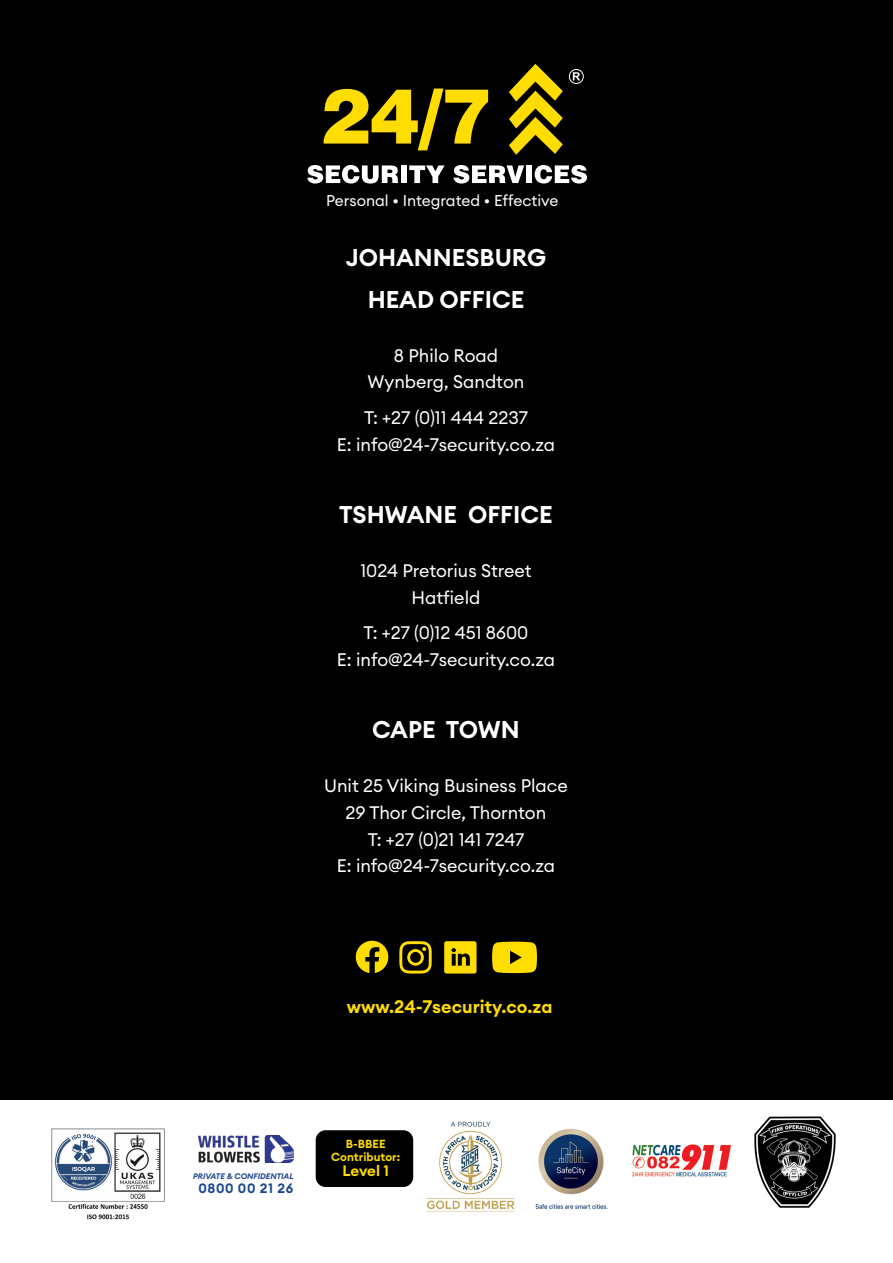
<style>
.page{position:relative;width:893px;height:1263px;background:#fff}
.page>*{position:absolute;margin:0;border:0;box-sizing:border-box;transform-origin:0 0}
.t1{font:600 23.85px/41.8px "Euclid Circular A";color:#fff;text-align:center}
.t2{font:17.85px/26.8px "Euclid Circular A";color:#fff;text-align:center}
.t3{font:600 17.85px "Euclid Circular A";color:#fd0}
.t4{font:15.45px "Euclid Circular A";color:#fff}
.t5{font:600 14.85px "Euclid Circular A";letter-spacing:-.015em;color:#fd0}
.t6{font:600 13.35px "Euclid Circular A";letter-spacing:.05em;color:#1a468d}
.t7{font:600 11.55px/12.5px "Euclid Circular A";color:#fd0;text-align:center}
.t8{font:italic 600 7.95px "Euclid Circular A";color:#1a468d}
</style>
<div class="page">
<img style="left:754px;top:1116px;width:82px;height:92px">
<div style="left:0;top:0;width:893px;height:1099px;background:#000"></div>
<img style="left:426px;top:1121px;width:89px;height:91px">
<div style="left:316px;top:1130px;width:97px;height:57px;background:#000;border-radius:10px"></div>
<img style="left:199px;top:1135px;width:95px;height:28px">
<img style="left:632px;top:1144px;width:100px;height:33px">
<img style="left:535px;top:1128px;width:73px;height:81px">
<img style="left:51px;top:1128px;width:114px;height:92px">
<svg style="left:399px;top:941px;width:33px;height:32px"></svg>
<svg style="left:444px;top:941px;width:33px;height:32px"></svg>
<svg style="left:492px;top:942px;width:45px;height:31px"></svg>
<svg style="left:356px;top:941px;width:32px;height:32px"></svg>
<svg style="left:323px;top:89px;width:165px;height:61px"></svg>
<svg style="left:307px;top:165px;width:91px;height:19px"></svg>
<div style="left:401px;top:165px;width:6px;height:18px;background:#fff"></div>
<svg style="left:409px;top:165px;width:36px;height:18px"></svg>
<svg style="left:454px;top:165px;width:70px;height:19px"></svg>
<div style="left:527px;top:165px;width:5px;height:18px;background:#fff"></div>
<svg style="left:535px;top:165px;width:52px;height:19px"></svg>
<svg style="left:509px;top:64px;width:54px;height:91px"></svg>
<div style="left:569px;top:69px;width:15px;height:15px;border:1px solid #fff;border-radius:50%"></div>
<svg style="left:573px;top:72px;width:7px;height:8px"></svg>
<p class="t4" style="left:326px;top:191px;width:234px">Personal • Integrated • Effective</p>
<h1 class="t1" style="left:346px;top:237px;width:202px">JOHANNESBURG<br>HEAD OFFICE</h1>
<p class="t2" style="left:368px;top:342px;width:158px">8 Philo Road<br>Wynberg, Sandton</p>
<p class="t2" style="left:337px;top:404px;width:220px">T: +27 (0)11 444 2237<br>E: info@24-7security.co.za</p>
<h1 class="t1" style="left:339px;top:494px;width:215px">TSHWANE OFFICE</h1>
<p class="t2" style="left:360px;top:557px;width:173px">1024 Pretorius Street<br>Hatfield</p>
<p class="t2" style="left:337px;top:619px;width:220px">T: +27 (0)12 451 8600<br>E: info@24-7security.co.za</p>
<h1 class="t1" style="left:372px;top:709px;width:149px">CAPE TOWN</h1>
<p class="t2" style="left:324px;top:772px;width:245px">Unit 25 Viking Business Place<br>29 Thor Circle, Thornton<br>T: +27 (0)21 141 7247<br>E: info@24-7security.co.za</p>
<p class="t3" style="left:347px;top:995px;width:207px">www.24-7security.co.za</p>
<p class="t8" style="left:193px;top:1170px;width:102px">PRIVATE &amp; CONFIDENTIAL</p>
<p class="t6" style="left:198px;top:1180px;width:97px">0800 00 21 26</p>
<p class="t7" style="left:331px;top:1138px;width:71px">B-BBEE<br>Contributor:</p>
<p class="t5" style="left:342px;top:1161px;width:48px">Level 1</p>
</div>
